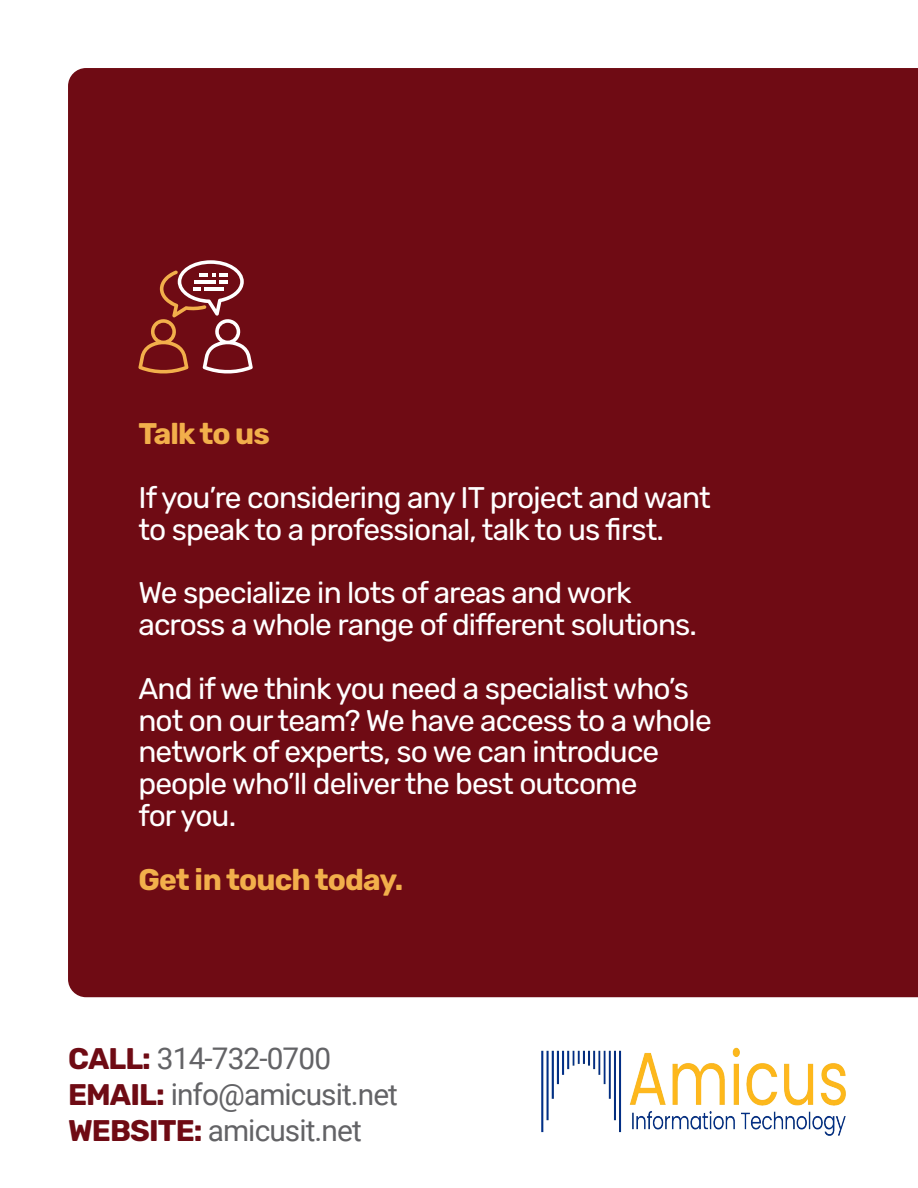
<style>
.page{position:relative;width:918px;height:1188px;background:#fff}
.page>*{position:absolute;margin:0;border:0;box-sizing:border-box;transform-origin:0 0}
.t1{font:29.85px/31.8px "Rubik";letter-spacing:-.03em;color:#fff}
.t2{font:29.85px/35.8px "Roboto";letter-spacing:-.03em;color:#636366}
.t3{font:700 29.85px "Rubik";letter-spacing:-.03em;color:#f2af4b}
.s1{font-family:"Rubik";font-weight:700;color:#6f0b14}
</style>
<div class="page">
<div style="left:68px;top:68px;width:850px;height:929px;background:#6f0b14"></div>
<svg style="left:138px;top:260px;width:115px;height:115px;background:#893333"></svg>
<hr style="left:205px;top:287px;width:19px;height:4px;background:#fff">
<img style="left:541px;top:1047px;width:305px;height:89px">
<p class="t3" style="left:138px;top:417px;width:133px">Talk to us</p>
<p class="t1" style="left:138px;top:482px;width:574px">If you’re considering any IT project and want to speak to a professional, talk to us first.</p>
<p class="t1" style="left:138px;top:578px;width:560px">We specialize in lots of areas and work across a whole range of different solutions.</p>
<p class="t1" style="left:138px;top:673px;width:575px">And if we think you need a specialist who’s not on our team? We have access to a whole network of experts, so we can introduce people who’ll deliver the best outcome<br>for you.</p>
<p class="t3" style="left:138px;top:863px;width:266px">Get in touch today.</p>
<p class="t2" style="left:68px;top:1039px;width:332px"><span class="s1">CALL:</span> 314-732-0700<br><span class="s1">EMAIL:</span> info@amicusit.net<br><span class="s1">WEBSITE:</span> amicusit.net</p>
</div>
